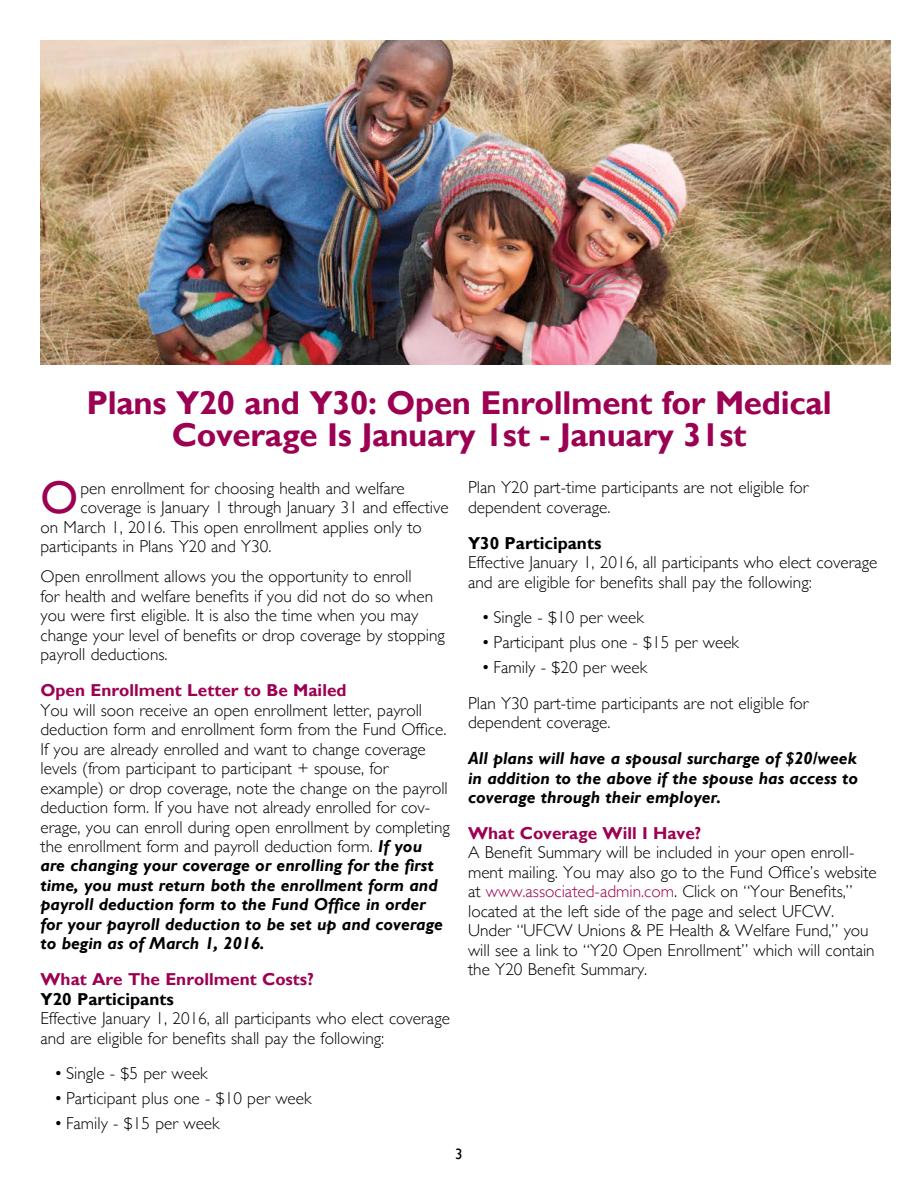
<style>
.page{position:relative;width:918px;height:1188px;background:#fff}
.page>*{position:absolute;margin:0;border:0;box-sizing:border-box;transform-origin:0 0}
.t1{font:45.9px "Gill Sans";color:#9c0052}
.t2{font:700 33px/31.5px "Gill Sans";letter-spacing:-.01em;color:#9c0052;text-align:center}
.t3{font:300 17.25px/19.5px "Gill Sans";color:#000}
.t4{font:italic 700 17.25px/19.5px "Gill Sans";color:#000;text-align:justify}
.t5{font:700 17.25px "Gill Sans";color:#9c0052}
.t6{font:700 17.25px "Gill Sans";color:#000}
.t7{font:15px "Gill Sans";color:#000}
.s1{font-weight:700;font-style:italic}
.s2{color:#9c0052}
</style>
<div class="page">
<img style="left:40px;top:40px;width:851px;height:324px">
<h2 class="t2" style="left:86px;top:388px;width:747px">Plans Y20 and Y30: Open Enrollment for Medical<br>Coverage Is January 1st - January 31st</h2>
<h1 class="t1" style="left:40px;top:471px;width:39px">O</h1>
<p class="t3" style="left:81px;top:477px;width:326px">pen enrollment for choosing health and welfare</p>
<p class="t3" style="left:81px;top:497px;width:370px">coverage is January 1 through January 31 and effective</p>
<p class="t3" style="left:41px;top:516px;width:383px">on March 1, 2016. This open enrollment applies only to</p>
<p class="t3" style="left:41px;top:536px;width:233px">participants in Plans Y20 and Y30.</p>
<p class="t3" style="left:41px;top:566px;width:406px">Open enrollment allows you the opportunity to enroll<br>for health and welfare benefits if you did not do so when you were first eligible. It is also the time when you may change your level of benefits or drop coverage by stopping payroll deductions.</p>
<p class="t5" style="left:41px;top:680px;width:308px">Open Enrollment Letter to Be Mailed</p>
<p class="t3" style="left:41px;top:699px;width:411px">You will soon receive an open enrollment letter, payroll deduction form and enrollment form from the Fund Office.<br>If you are already enrolled and want to change coverage levels (from participant to participant + spouse, for example) or drop coverage, note the change on the payroll deduction form. If you have not already enrolled for cov&shy;erage, you can enroll during open enrollment by completing the enrollment form and payroll deduction form. <span class="s1">If you are changing your coverage or enrolling for the first time, you must return both the enrollment form and payroll deduction form to the Fund Office in order for your payroll deduction to be set up and coverage to begin as of March 1, 2016.</span></p>
<p class="t5" style="left:41px;top:969px;width:275px">What Are The Enrollment Costs?</p>
<p class="t6" style="left:41px;top:988px;width:135px">Y20 Participants</p>
<p class="t3" style="left:41px;top:1008px;width:411px">Effective January 1, 2016, all participants who elect coverage and are eligible for benefits shall pay the following:</p>
<p class="t3" style="left:54px;top:1063px;width:155px">• Single - $5 per week</p>
<p class="t3" style="left:54px;top:1088px;width:259px">• Participant plus one - $10 per week</p>
<p class="t3" style="left:54px;top:1113px;width:167px">• Family - $15 per week</p>
<p class="t3" style="left:468px;top:477px;width:342px">Plan Y20 part-time participants are not eligible for dependent coverage.</p>
<p class="t6" style="left:468px;top:532px;width:135px">Y30 Participants</p>
<p class="t3" style="left:468px;top:552px;width:411px">Effective January 1, 2016, all participants who elect coverage and are eligible for benefits shall pay the following:</p>
<p class="t3" style="left:482px;top:607px;width:164px">• Single - $10 per week</p>
<p class="t3" style="left:482px;top:632px;width:259px">• Participant plus one - $15 per week</p>
<p class="t3" style="left:468px;top:649px;width:342px;line-height:35.7px;text-indent:13px">• Family - $20 per week<br>Plan Y30 part-time participants are not eligible for</p>
<p class="t3" style="left:468px;top:712px;width:144px">dependent coverage.</p>
<p class="t4" style="left:468px;top:749px;width:392px">All plans will have a spousal surcharge of $20/week in addition to the above if the spouse has access to coverage through their employer.</p>
<p class="t5" style="left:468px;top:823px;width:235px">What Coverage Will I Have?</p>
<p class="t3" style="left:468px;top:842px;width:410px">A Benefit Summary will be included in your open enroll&shy;ment mailing. You may also go to the Fund Office’s website at <span class="s2">www.associated-admin.com</span>. Click on “Your Benefits,” located at the left side of the page and select UFCW.<br>Under “UFCW Unions &amp; PE Health &amp; Welfare Fund,” you will see a link to “Y20 Open Enrollment” which will contain the Y20 Benefit Summary.</p>
<p class="t7" style="left:455px;top:1145px;width:9px">3</p>
</div>
